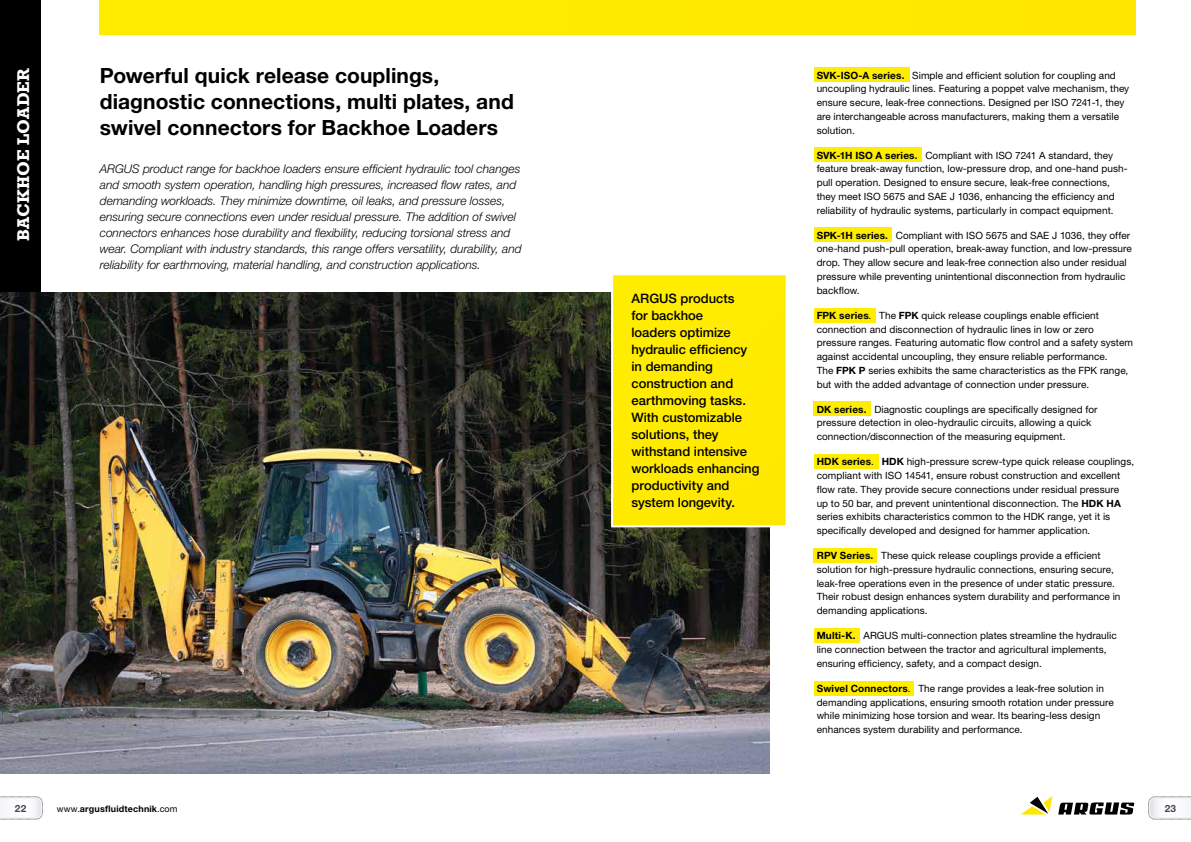
<style>
.page{position:relative;width:1191px;height:842px;background:#fff}
.page>*{position:absolute;margin:0;border:0;box-sizing:border-box;transform-origin:0 0}
.t1{font:700 21px/26px "Helvetica Neue LT Std";letter-spacing:.005em;color:#000}
.t2{font:700 16px "Rockwell";letter-spacing:.01em;color:#fff}
.t3{font:500 13px/17px "Helvetica Neue LT Std";color:#000}
.t4{font:italic 300 12px/16px "Helvetica Neue LT Std";letter-spacing:-.005em;color:#000}
.t5{font:10px/13.8px "Helvetica Neue LT Std";letter-spacing:.005em;color:#000}
.t6{font:700 10px "Helvetica Neue LT Std";color:#454655}
.t7{font:700 9px "Helvetica Neue LT Std";letter-spacing:.02em;color:#000}
.s1{font-weight:700}
.s2{font-weight:400}
</style>
<div class="page">
<svg style="left:0;top:796px;width:43px;height:24px"></svg>
<svg style="left:1148px;top:796px;width:43px;height:24px"></svg>
<svg style="left:1058px;top:802px;width:76px;height:12px"></svg>
<svg style="left:1021px;top:796px;width:31px;height:18px"></svg>
<div style="left:814px;top:681px;width:99px;height:14px;background:#ffed00"></div>
<div style="left:0;top:0;width:40px;height:292px;background:#000"></div>
<div style="left:100px;top:0;width:1035px;height:34px;background:#ffeb00"></div>
<img style="left:0;top:292px;width:769px;height:482px">
<div style="left:814px;top:628px;width:45px;height:15px;background:#ffed00"></div>
<div style="left:612px;top:274px;width:174px;height:252px;background:#ffeb00"></div>
<div style="left:611px;top:273px;width:176px;height:254px;border:2px solid #fff"></div>
<div style="left:814px;top:549px;width:63px;height:14px;background:#ffed00"></div>
<div style="left:814px;top:402px;width:57px;height:14px;background:#ffed00"></div>
<div style="left:814px;top:455px;width:64px;height:14px;background:#ffed00"></div>
<div style="left:814px;top:308px;width:61px;height:14px;background:#ffed00"></div>
<div style="left:814px;top:228px;width:77px;height:14px;background:#ffed00"></div>
<div style="left:814px;top:68px;width:95px;height:14px;background:#ffed00"></div>
<div style="left:814px;top:148px;width:107px;height:14px;background:#ffed00"></div>
<h2 class="t2" style="left:13px;top:241px;width:175px;rotate:-90deg">BACKHOE LOADER</h2>
<h1 class="t1" style="left:100px;top:62px;width:415px">Powerful quick release couplings, diagnostic connections, multi plates, and swivel connectors for Backhoe Loaders</h1>
<p class="t4" style="left:100px;top:160px;width:423px">ARGUS product range for backhoe loaders ensure efficient hydraulic tool changes and smooth system operation, handling high pressures, increased flow rates, and demanding workloads. They minimize downtime, oil leaks, and pressure losses, ensuring secure connections even under residual pressure. The addition of swivel connectors enhances hose durability and flexibility, reducing torsional stress and wear. Compliant with industry standards, this range offers versatility, durability, and reliability for earthmoving, material handling, and construction applications.</p>
<h3 class="t3" style="left:631px;top:290px;width:129px">ARGUS products<br>for backhoe<br>loaders optimize hydraulic efficiency in demanding construction and earthmoving tasks.<br>With customizable solutions, they withstand intensive workloads enhancing productivity and system longevity.</h3>
<p class="t5" style="left:816px;top:68px;width:314px"><span class="s1">SVK-ISO-A series.</span> Simple and efficient solution for coupling and uncoupling hydraulic lines. Featuring a poppet valve mechanism, they ensure secure, leak-free connections. Designed per ISO 7241-1, they are interchangeable across manufacturers, making them a versatile solution.</p>
<p class="t5" style="left:816px;top:148px;width:313px"><span class="s1">SVK-1H ISO A series.</span> Compliant with ISO 7241 A standard, they feature break-away function, low-pressure drop, and one-hand push&shy;pull operation. Designed to ensure secure, leak-free connections, they meet ISO 5675 and SAE J 1036, enhancing the efficiency and reliability of hydraulic systems, particularly in compact equipment.</p>
<p class="t5" style="left:816px;top:228px;width:317px"><span class="s1">SPK-1H series.</span> Compliant with ISO 5675 and SAE J 1036, they offer one-hand push-pull operation, break-away function, and low-pressure drop. They allow secure and leak-free connection also under residual pressure while preventing unintentional disconnection from hydraulic backflow.</p>
<p class="t5" style="left:816px;top:308px;width:318px"><span class="s1">FPK series</span>. The <span class="s1">FPK</span> quick release couplings enable efficient connection and disconnection of hydraulic lines in low or zero pressure ranges. Featuring automatic flow control and a safety system against accidental uncoupling, they ensure reliable performance.<br>The <span class="s1">FPK P</span> series exhibits the same characteristics as the FPK range, but with the added advantage of connection under pressure.</p>
<p class="t5" style="left:816px;top:402px;width:282px"><span class="s1">DK series.</span> Diagnostic couplings are specifically designed for pressure detection in oleo-hydraulic circuits, allowing a quick connection/disconnection of the measuring equipment.</p>
<p class="t5" style="left:816px;top:455px;width:319px"><span class="s1">HDK series</span>. <span class="s1">HDK</span> high-pressure screw-type quick release couplings, compliant with ISO 14541, ensure robust construction and excellent flow rate. They provide secure connections under residual pressure<br>up to 50 bar, and prevent unintentional disconnection. The <span class="s1">HDK HA </span>series exhibits characteristics common to the HDK range, yet it is specifically developed and designed for hammer application.</p>
<p class="t5" style="left:816px;top:548px;width:305px"><span class="s1">RPV Series.</span> These quick release couplings provide a efficient solution for high-pressure hydraulic connections, ensuring secure, leak-free operations even in the presence of under static pressure.<br>Their robust design enhances system durability and performance in demanding applications.</p>
<p class="t5" style="left:816px;top:629px;width:301px"><span class="s1">Multi-K.</span> ARGUS multi-connection plates streamline the hydraulic line connection between the tractor and agricultural implements, ensuring efficiency, safety, and a compact design.</p>
<p class="t5" style="left:816px;top:681px;width:299px"><span class="s1">Swivel Connectors</span>. The range provides a leak-free solution in demanding applications, ensuring smooth rotation under pressure while minimizing hose torsion and wear. Its bearing-less design enhances system durability and performance.</p>
<p class="t6" style="left:15px;top:802px;width:13px">22</p>
<p class="t7" style="left:57px;top:803px;width:122px"><span class="s2">www.</span>argusfluidtechnik<span class="s2">.com</span></p>
<p class="t6" style="left:1164px;top:802px;width:13px">23</p>
</div>
